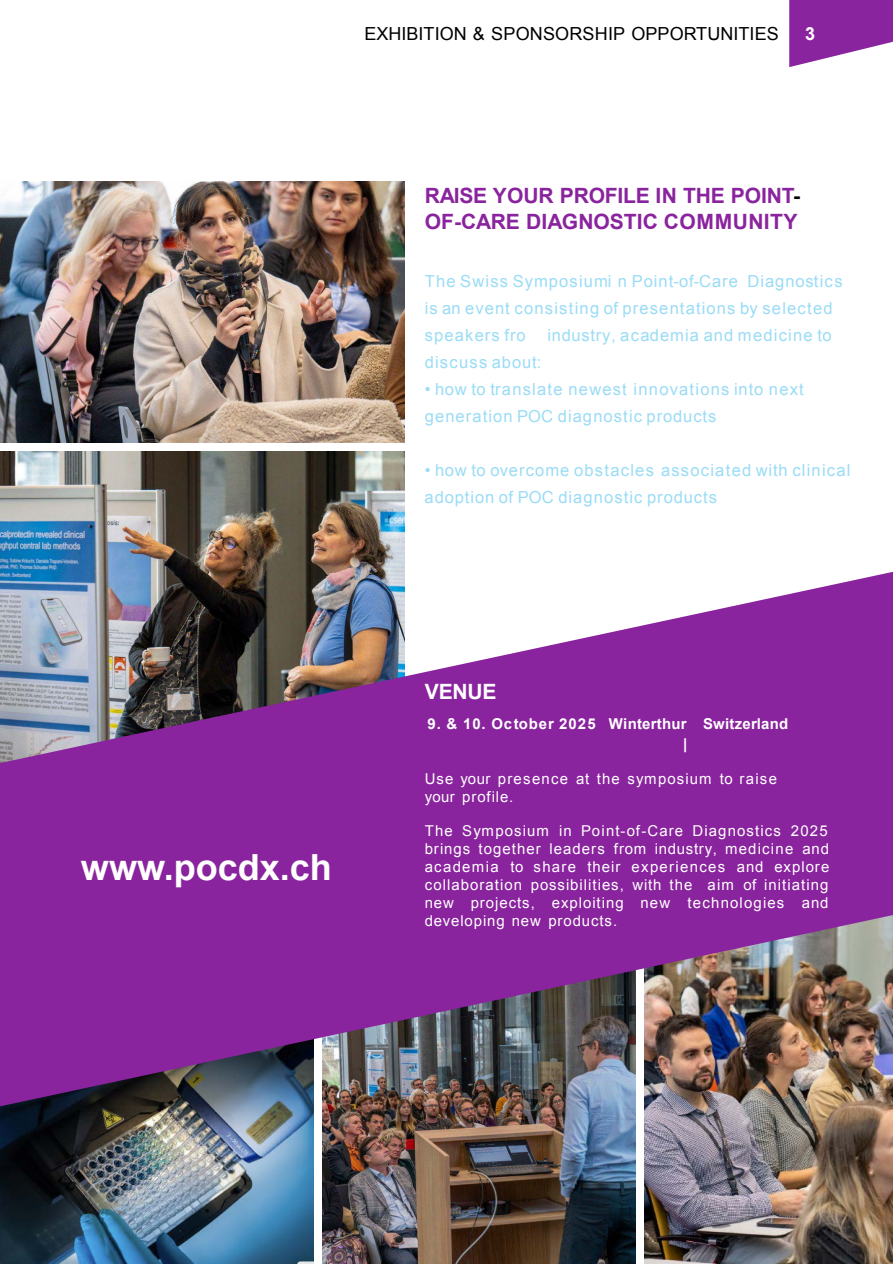
<style>
.page{position:relative;width:893px;height:1264px;background:#fff}
.page>*{position:absolute;margin:0;border:0;box-sizing:border-box;transform-origin:0 0}
.t1{font:700 36px "Arial";color:#fff}
.t2{font:700 21px/25.2px "Arial";letter-spacing:-.005em;color:#8a249e}
.t3{font:700 21px "Arial";letter-spacing:-.015em;color:#fff}
.t4{font:18px "Arial";letter-spacing:.005em;color:#000}
.t5{font:700 18px "Arial";color:#fff}
.t6{font:16.5px/27px "Arial";letter-spacing:.065em;color:#9adcf6}
.t7{font:15px/18px "Arial";letter-spacing:.065em;color:#fff}
.t8{font:700 15px/19.2px "Arial";letter-spacing:.015em;color:#fff;text-align:right}
.t9{font:700 15px "Arial";letter-spacing:.065em;color:#fff}
.s1{color:#000}
</style>
<div class="page">
<img style="left:0;top:1106px;width:313px;height:156px">
<svg style="left:789px;top:0;width:103px;height:67px"></svg>
<img style="left:322px;top:1106px;width:313px;height:157px">
<img style="left:0;top:181px;width:405px;height:261px">
<img style="left:0;top:451px;width:405px;height:120px">
<img style="left:644px;top:1106px;width:248px;height:157px">
<img style="left:0;top:571px;width:892px;height:535px">
<p class="t4" style="left:364px;top:22px;width:415px">EXHIBITION &amp; SPONSORSHIP OPPORTUNITIES</p>
<p class="t5" style="left:805px;top:22px;width:12px">3</p>
<p class="t2" style="left:425px;top:184px;width:377px">RAISE YOUR PROFILE IN THE POINT<span class="s1">-<br></span>OF-CARE DIAGNOSTIC COMMUNITY</p>
<p class="t6" style="left:424px;top:267px;width:419px">The Swiss Symposiumi n Point-of-Care Diagnostics is an event consisting of presentations by selected speakers fro</p>
<p class="t6" style="left:547px;top:321px;width:286px">industry, academia and medicine to</p>
<p class="t6" style="left:424px;top:348px;width:118px">discuss about:</p>
<p class="t6" style="left:424px;top:375px;width:380px">• how to translate newest innovations into next generation POC diagnostic products</p>
<p class="t6" style="left:424px;top:456px;width:427px">• how to overcome obstacles associated with clinical adoption of POC diagnostic products</p>
<h1 class="t1" style="left:81px;top:843px;width:252px">www.pocdx.ch</h1>
<p class="t3" style="left:425px;top:677px;width:73px">VENUE</p>
<p class="t9" style="left:427px;top:713px;width:169px">9. &amp; 10. October 2025</p>
<p class="t8" style="left:609px;top:714px;width:80px">Winterthur |</p>
<p class="t8" style="left:703px;top:714px;width:87px">Switzerland</p>
<p class="t7" style="left:425px;top:769px;width:353px">Use your presence at the symposium to raise your profile.</p>
<p class="t7" style="left:424px;top:822px;width:406px;text-align:justify">The Symposium in Point-of-Care Diagnostics 2025 brings together leaders from industry, medicine and academia to share their experiences and explore collaboration possibilities, with the aim of initiating new projects, exploiting new technologies and developing new products.</p>
</div>
